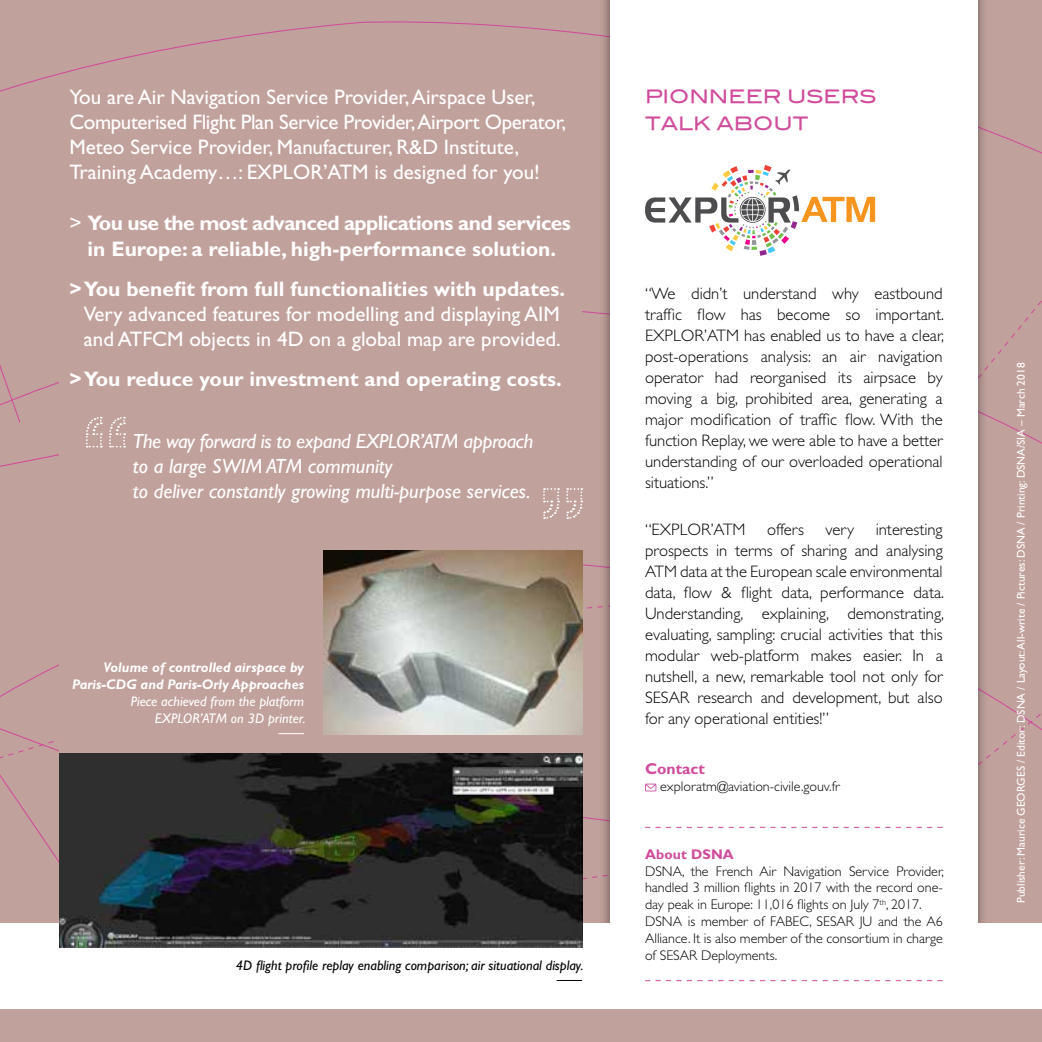
<style>
.page{position:relative;width:1042px;height:1042px;background:#fff}
.page>*{position:absolute;margin:0;border:0;box-sizing:border-box;transform-origin:0 0}
.t1{font:21px/25.2px "Gill Sans Std";color:#fff}
.t2{font:700 21px/25.2px "Gill Sans Std";letter-spacing:-.03em;color:#fff;text-align:center}
.t3{font:700 21px "Gill Sans Std";color:#fff}
.t4{font:italic 20.65px/24.7px "Gill Sans Std";color:#fff}
.t5{font:18.38px/26.2px "Blair Md ITCTT Medium";color:#d04b9b}
.t6{font:300 16.62px/21px "Gill Sans Std";color:#000;text-align:justify}
.t7{font:700 15.75px "Gill Sans Std";color:#d04b9b}
.t8{font:300 14px/16.8px "Gill Sans Std";color:#000}
.t9{font:italic 14px "Gill Sans Std";color:#000}
.t10{font:italic 700 14px/16.8px "Gill Sans Std";color:#fff;text-align:right}
.t11{font:italic 14px/16.8px "Gill Sans Std";color:#fff;text-align:right}
.t12{font:700 14px "Gill Sans Std";letter-spacing:.01em;color:#d04b9b}
.t13{font:11.38px "Gill Sans Std";color:#fff}
.s1{font-weight:400}
</style>
<div class="page">
<div style="left:0;top:0;width:1042px;height:277px;background:#c1a19c"></div>
<div style="left:0;top:298px;width:1042px;height:625px;background:#c1a19c"></div>
<div style="left:599px;top:0;width:390px;height:998px;background:#000;opacity:.5"></div>
<div style="left:610px;top:0;width:367px;height:987px;background:#fff"></div>
<svg style="left:645px;top:165px;width:230px;height:91px"></svg>
<div style="left:0;top:1008px;width:1042px;height:34px;background:#c1a19c"></div>
<div style="left:0;top:923px;width:1042px;height:85px;background:#fff"></div>
<div style="left:60px;top:79px;width:522px;height:736px;background:#c1a19c"></div>
<svg style="left:86px;top:416px;width:16px;height:31px"></svg>
<svg style="left:109px;top:416px;width:16px;height:31px"></svg>
<svg style="left:566px;top:488px;width:17px;height:32px"></svg>
<svg style="left:543px;top:488px;width:17px;height:31px"></svg>
<img style="left:60px;top:753px;width:522px;height:194px">
<img style="left:324px;top:551px;width:258px;height:183px">
<svg style="left:557px;top:980px;width:25px;height:1px"></svg>
<svg style="left:279px;top:733px;width:25px;height:1px"></svg>
<svg style="left:645px;top:783px;width:298px;height:45px"></svg>
<svg style="left:645px;top:980px;width:298px;height:1px"></svg>
<p class="t1" style="left:69px;top:84px;width:498px">You are Air Navigation Service Provider, Airspace User, Computerised Flight Plan Service Provider, Airport Operator, Meteo Service Provider, Manufacturer, R&amp;D Institute, Training Academy…: EXPLOR’ATM is designed for you!</p>
<p class="t2" style="left:69px;top:211px;width:503px"><span class="s1">&gt;</span> You use the most advanced applications and services in Europe: a reliable, high-performance solution.</p>
<p class="t3" style="left:69px;top:276px;width:497px">&gt; You benefit from full functionalities with updates.</p>
<p class="t1" style="left:84px;top:301px;width:478px">Very advanced features for modelling and displaying AIM and ATFCM objects in 4D on a global map are provided.</p>
<p class="t3" style="left:69px;top:367px;width:494px">&gt; You reduce your investment and operating costs.</p>
<p class="t13" style="left:1014px;top:903px;width:542px;rotate:-90deg">Publisher: Maurice Georges / Editor: DSNA / Layout: All-write / Pictures: DSNA / Printing: DSNA/SIA – March 2018</p>
<p class="t5" style="left:645px;top:82px;width:233px">PIONNEER USERS<br>TALK ABOUT</p>
<p class="t6" style="left:645px;top:283px;width:300px">“We didn’t understand why eastbound traffic flow has become so important.<br>EXPLOR’ATM has enabled us to have a clear, post-operations analysis: an air navigation operator had reorganised its airpsace by moving a big, prohibited area, generating a major modification of traffic flow. With the function Replay, we were able to have a better understanding of our overloaded operational situations.”</p>
<p class="t6" style="left:645px;top:519px;width:102px">“EXPLOR’ATM</p>
<p class="t6" style="left:767px;top:519px;width:38px">offers</p>
<p class="t6" style="left:825px;top:519px;width:30px">very</p>
<p class="t4" style="left:133px;top:429px;width:402px">The way forward is to expand EXPLOR’ATM approach to a large SWIM ATM community<br>to deliver constantly growing multi-purpose services.</p>
<p class="t6" style="left:645px;top:519px;width:300px;text-indent:231px">interesting prospects in terms of sharing and analysing ATM data at the European scale environmental data, flow &amp; flight data, performance data.<br>Understanding, explaining, demonstrating, evaluating, sampling: crucial activities that this modular web-platform makes easier. In a nutshell, a new, remarkable tool not only for SESAR research and development, but also for any operational entities!”</p>
<p class="t7" style="left:645px;top:759px;width:61px">Contact</p>
<p class="t8" style="left:660px;top:778px;width:181px">exploratm@aviation-civile.gouv.fr</p>
<p class="t10" style="left:72px;top:659px;width:233px">Volume of controlled airspace by<br>Paris-CDG and Paris-Orly Approaches</p>
<p class="t11" style="left:131px;top:693px;width:176px">Piece achieved from the platform<br>EXPLOR’ATM on 3D printer.</p>
<p class="t12" style="left:645px;top:846px;width:90px">About DSNA</p>
<p class="t8" style="left:645px;top:862px;width:300px">DSNA, the French Air Navigation Service Provider, handled 3 million flights in 2017 with the record one&shy;day peak in Europe: 11,016 flights on July 7<sup>th</sup>, 2017.<br>DSNA is member of FABEC, SESAR JU and the A6<br>Alliance. It is also member of the consortium in charge of SESAR Deployments.</p>
<p class="t9" style="left:236px;top:957px;width:349px">4D flight profile replay enabling comparison; air situational display.</p>
</div>
